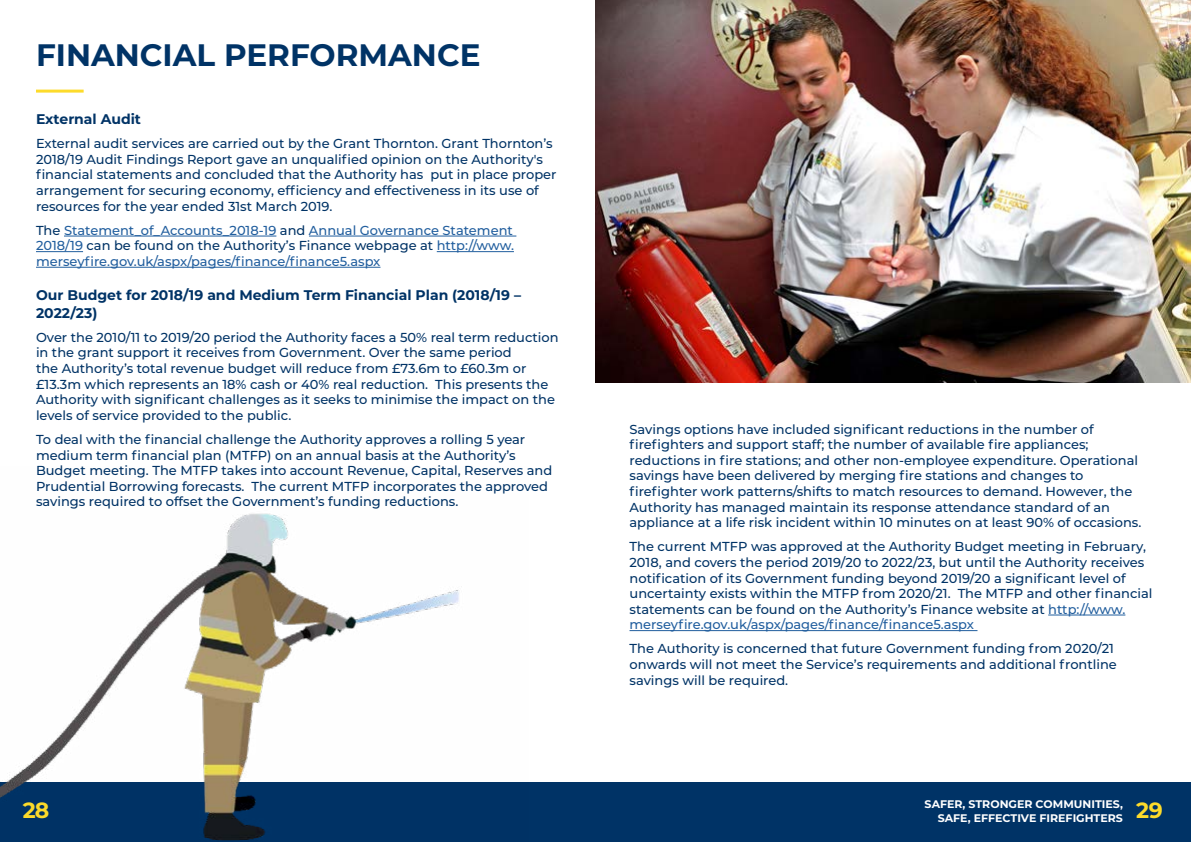
<style>
.page{position:relative;width:1191px;height:842px;background:#fff}
.page>*{position:absolute;margin:0;border:0;box-sizing:border-box;transform-origin:0 0}
.t1{font:700 31px "Montserrat";color:#036}
.t2{font:700 22px "Montserrat";color:#fddb2b}
.t3{font:700 14px/18px "Montserrat";color:#036}
.t4{font:500 13px/15.6px "Montserrat";color:#036}
.t5{font:500 13px/15.6px "Montserrat";color:#215e9e;text-align:justify}
.t6{font:700 11px "Montserrat";color:#fff}
.s1{color:#036}
.s2{color:#215e9e}
</style>
<div class="page">
<div style="left:0;top:782px;width:1191px;height:60px;background:#036"></div>
<hr style="left:36px;top:90px;width:48px;height:3px;background:#fddb2b">
<hr style="left:64px;top:236px;width:212px;height:1px;background:#215e9e">
<hr style="left:309px;top:236px;width:207px;height:1px;background:#215e9e">
<hr style="left:36px;top:251px;width:47px;height:1px;background:#215e9e">
<hr style="left:437px;top:251px;width:77px;height:1px;background:#215e9e">
<hr style="left:36px;top:267px;width:344px;height:1px;background:#215e9e">
<hr style="left:1048px;top:615px;width:77px;height:1px;background:#215e9e">
<hr style="left:629px;top:630px;width:348px;height:1px;background:#215e9e">
<img style="left:595px;top:0;width:596px;height:382px">
<img style="left:0;top:513px;width:459px;height:328px">
<h1 class="t1" style="left:36px;top:33px;width:446px">FINANCIAL PERFORMANCE</h1>
<p class="t3" style="left:36px;top:109px;width:106px">External Audit</p>
<p class="t4" style="left:36px;top:135px;width:522px">External audit services are carried out by the Grant Thornton. Grant Thornton’s 2018/19 Audit Findings Report gave an unqualified opinion on the Authority's financial statements and concluded that the Authority has put in place proper arrangement for securing economy, efficiency and effectiveness in its use of resources for the year ended 31st March 2019.</p>
<p class="t5" style="left:36px;top:222px;width:479px"><span class="s1">The</span> Statement_of_Accounts_2018-19 <span class="s1">and</span> Annual Governance Statement 2018/19 <span class="s1">can be found on the Authority’s Finance webpage at</span> http://www. merseyfire.gov.uk/aspx/pages/finance/finance5.aspx</p>
<p class="t3" style="left:36px;top:285px;width:486px">Our Budget for 2018/19 and Medium Term Financial Plan (2018/19 –<br>2022/23)</p>
<p class="t4" style="left:36px;top:329px;width:524px">Over the 2010/11 to 2019/20 period the Authority faces a 50% real term reduction in the grant support it receives from Government. Over the same period<br>the Authority’s total revenue budget will reduce from £73.6m to £60.3m or £13.3m which represents an 18% cash or 40% real reduction. This presents the Authority with significant challenges as it seeks to minimise the impact on the levels of service provided to the public.</p>
<p class="t4" style="left:36px;top:431px;width:518px">To deal with the financial challenge the Authority approves a rolling 5 year medium term financial plan (MTFP) on an annual basis at the Authority’s Budget meeting. The MTFP takes into account Revenue, Capital, Reserves and Prudential Borrowing forecasts. The current MTFP incorporates the approved savings required to offset the Government’s funding reductions.</p>
<p class="t4" style="left:629px;top:421px;width:513px">Savings options have included significant reductions in the number of firefighters and support staff; the number of available fire appliances; reductions in fire stations; and other non-employee expenditure. Operational savings have been delivered by merging fire stations and changes to firefighter work patterns/shifts to match resources to demand. However, the Authority has managed maintain its response attendance standard of an appliance at a life risk incident within 10 minutes on at least 90% of occasions.</p>
<p class="t4" style="left:629px;top:538px;width:524px">The current MTFP was approved at the Authority Budget meeting in February, 2018, and covers the period 2019/20 to 2022/23, but until the Authority receives notification of its Government funding beyond 2019/20 a significant level of uncertainty exists within the MTFP from 2020/21. The MTFP and other financial statements can be found on the Authority’s Finance website at <span class="s2">http://www. merseyfire.gov.uk/aspx/pages/finance/finance5.aspx</span></p>
<p class="t4" style="left:629px;top:640px;width:489px">The Authority is concerned that future Government funding from 2020/21 onwards will not meet the Service’s requirements and additional frontline savings will be required.</p>
<p class="t6" style="left:924px;top:796px;width:200px">SAFER, STRONGER COMMUNITIES,</p>
<h2 class="t2" style="left:23px;top:795px;width:28px">28</h2>
<p class="t6" style="left:937px;top:810px;width:226px">SAFE, EFFECTIVE FIREFIGHTERS <sup>29</sup></p>
</div>
